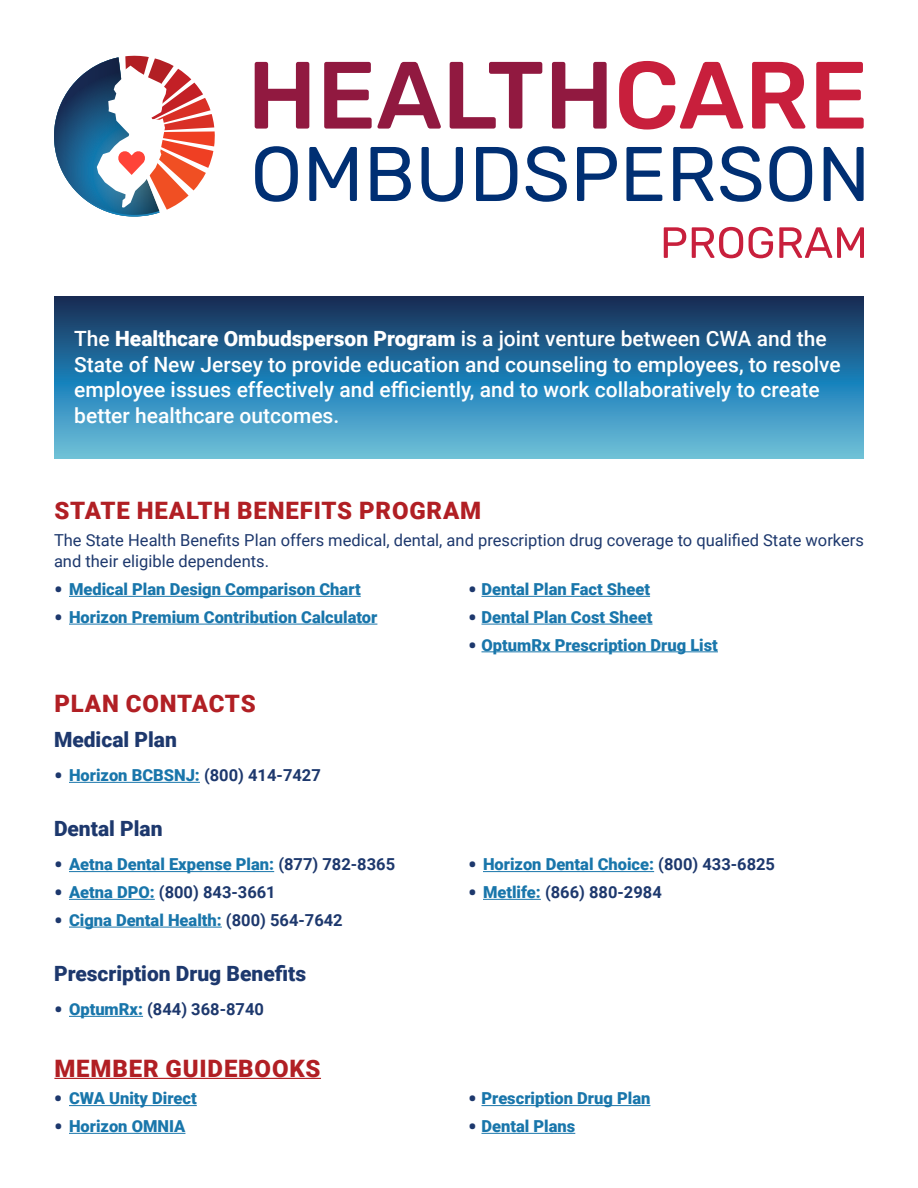
<style>
.page{position:relative;width:918px;height:1188px;background:#fff}
.page>*{position:absolute;margin:0;border:0;box-sizing:border-box;transform-origin:0 0}
.t1{font:900 24px "Roboto";letter-spacing:.035em;color:#b11f24}
.t2{font:500 21px/25.5px "Roboto";color:#fff}
.t3{font:900 21px "Roboto";color:#1d386d}
.t4{font:900 16.5px "Roboto";color:#1976ab}
.t5{font:16.5px/21px "Roboto";color:#1d386d}
.t6{font:700 16.5px "Roboto";color:#1d386d}
.s1{font-weight:900}
.s2{font-weight:700;font-size:24px;color:#1d386d}
.s3{font-weight:700;color:#1d386d}
.s4{font-size:24px}
.s5{font-weight:900;color:#1976ab}
</style>
<div class="page">
<hr style="left:69px;top:596px;width:292px;height:1px;background:#1976ab">
<hr style="left:482px;top:596px;width:168px;height:1px;background:#1976ab">
<hr style="left:69px;top:624px;width:308px;height:1px;background:#1976ab">
<hr style="left:482px;top:624px;width:171px;height:1px;background:#1976ab">
<hr style="left:482px;top:651px;width:236px;height:1px;background:#1976ab">
<hr style="left:69px;top:782px;width:131px;height:1px;background:#1976ab">
<hr style="left:69px;top:871px;width:205px;height:1px;background:#1976ab">
<hr style="left:483px;top:871px;width:171px;height:1px;background:#1976ab">
<hr style="left:69px;top:899px;width:86px;height:1px;background:#1976ab">
<hr style="left:483px;top:899px;width:58px;height:1px;background:#1976ab">
<hr style="left:69px;top:927px;width:153px;height:1px;background:#1976ab">
<hr style="left:69px;top:1016px;width:74px;height:1px;background:#1976ab">
<hr style="left:54px;top:1078px;width:267px;height:1px;background:#b11f24">
<hr style="left:69px;top:1105px;width:128px;height:1px;background:#1976ab">
<hr style="left:482px;top:1105px;width:168px;height:1px;background:#1976ab">
<hr style="left:69px;top:1133px;width:116px;height:1px;background:#1976ab">
<hr style="left:482px;top:1133px;width:93px;height:1px;background:#1976ab">
<svg style="left:255px;top:62px;width:54px;height:67px"></svg>
<svg style="left:324px;top:62px;width:117px;height:67px"></svg>
<svg style="left:450px;top:62px;width:92px;height:67px"></svg>
<svg style="left:552px;top:62px;width:55px;height:67px"></svg>
<svg style="left:619px;top:61px;width:124px;height:69px"></svg>
<svg style="left:752px;top:62px;width:53px;height:67px"></svg>
<svg style="left:816px;top:62px;width:48px;height:67px"></svg>
<svg style="left:255px;top:146px;width:43px;height:56px"></svg>
<svg style="left:309px;top:147px;width:48px;height:54px"></svg>
<svg style="left:371px;top:147px;width:40px;height:54px"></svg>
<svg style="left:422px;top:147px;width:41px;height:55px"></svg>
<svg style="left:476px;top:147px;width:41px;height:54px"></svg>
<svg style="left:526px;top:146px;width:41px;height:56px"></svg>
<svg style="left:577px;top:147px;width:40px;height:54px"></svg>
<svg style="left:626px;top:147px;width:36px;height:54px"></svg>
<svg style="left:673px;top:147px;width:40px;height:54px"></svg>
<svg style="left:720px;top:146px;width:41px;height:56px"></svg>
<svg style="left:769px;top:146px;width:43px;height:56px"></svg>
<svg style="left:824px;top:147px;width:40px;height:54px"></svg>
<svg style="left:664px;top:227px;width:22px;height:31px"></svg>
<svg style="left:692px;top:227px;width:51px;height:31px"></svg>
<svg style="left:749px;top:227px;width:24px;height:31px"></svg>
<svg style="left:779px;top:227px;width:85px;height:31px"></svg>
<svg style="left:54px;top:55px;width:161px;height:162px"></svg>
<svg style="left:54px;top:297px;width:810px;height:162px;background:#307aa5"></svg>
<p class="t2" style="left:74px;top:325px;width:768px">The <span class="s1">Healthcare Ombudsperson Program</span> is a joint venture between CWA and the State of New Jersey to provide education and counseling to employees, to resolve employee issues effectively and efficiently, and to work collaboratively to create better healthcare outcomes.</p>
<p class="t1" style="left:54px;top:493px;width:428px">STATE HEALTH BENEFITS PROGRAM</p>
<p class="t5" style="left:54px;top:529px;width:811px">The State Health Benefits Plan offers medical, dental, and prescription drug coverage to qualified State workers and their eligible dependents.</p>
<p class="t4" style="left:54px;top:578px;width:308px"><span class="s2">•</span> Medical Plan Design Comparison Chart</p>
<p class="t4" style="left:468px;top:578px;width:184px"><span class="s2">•</span> Dental Plan Fact Sheet</p>
<p class="t4" style="left:54px;top:605px;width:325px"><span class="s2">•</span> Horizon Premium Contribution Calculator</p>
<p class="t4" style="left:468px;top:605px;width:186px"><span class="s2">•</span> Dental Plan Cost Sheet</p>
<p class="t4" style="left:468px;top:633px;width:251px"><span class="s2">•</span> OptumRx Prescription Drug List</p>
<p class="t1" style="left:54px;top:687px;width:203px">PLAN CONTACTS</p>
<p class="t3" style="left:54px;top:724px;width:124px">Medical Plan</p>
<p class="t4" style="left:54px;top:764px;width:268px"><span class="s2">•</span> Horizon BCBSNJ: <span class="s3">(800) 414-7427</span></p>
<p class="t3" style="left:54px;top:814px;width:110px">Dental Plan</p>
<p class="t4" style="left:54px;top:853px;width:343px"><span class="s2">•</span> Aetna Dental Expense Plan: <span class="s3">(877) 782-8365</span></p>
<p class="t4" style="left:468px;top:853px;width:309px"><span class="s2">•</span> Horizon Dental Choice: <span class="s3">(800) 433-6825</span></p>
<p class="t6" style="left:54px;top:881px;width:223px"><span class="s4">•</span> <span class="s5">Aetna DPO:</span> (800) 843-3661</p>
<p class="t6" style="left:468px;top:881px;width:195px"><span class="s4">•</span> <span class="s5">Metlife:</span> (866) 880-2984</p>
<p class="t4" style="left:54px;top:908px;width:290px"><span class="s2">•</span> Cigna Dental Health: <span class="s3">(800) 564-7642</span></p>
<p class="t3" style="left:54px;top:958px;width:254px">Prescription Drug Benefits</p>
<p class="t6" style="left:54px;top:998px;width:212px"><span class="s4">•</span> <span class="s5">OptumRx:</span> (844) 368-8740</p>
<p class="t1" style="left:54px;top:1051px;width:268px">MEMBER GUIDEBOOKS</p>
<p class="t4" style="left:54px;top:1087px;width:144px"><span class="s2">•</span> CWA Unity Direct</p>
<p class="t4" style="left:468px;top:1087px;width:184px"><span class="s2">•</span> Prescription Drug Plan</p>
<p class="t4" style="left:54px;top:1115px;width:133px"><span class="s2">•</span> Horizon OMNIA</p>
<p class="t4" style="left:468px;top:1115px;width:109px"><span class="s2">•</span> Dental Plans</p>
</div>
